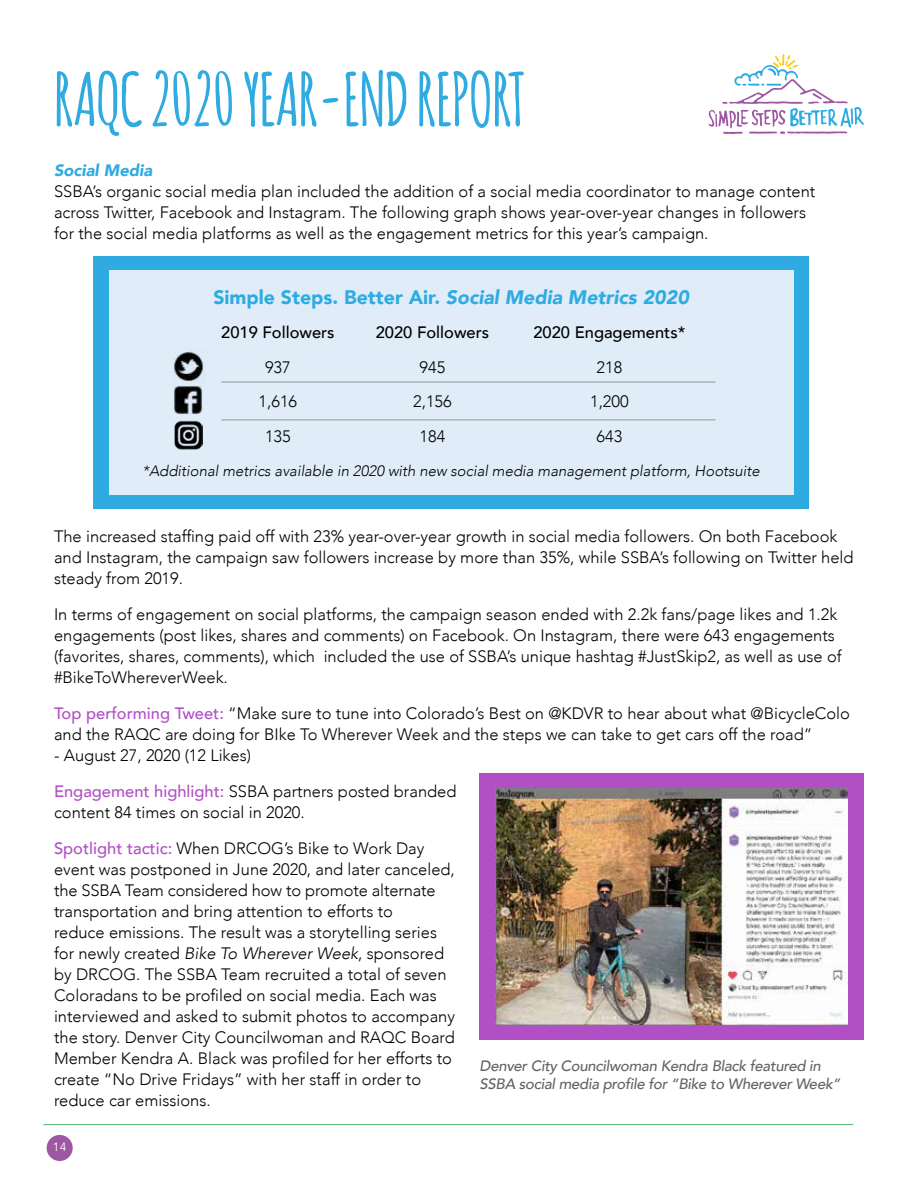
<style>
.page{position:relative;width:918px;height:1188px;background:#fff}
.page>*{position:absolute;margin:0;border:0;box-sizing:border-box;transform-origin:0 0}
.t1{font:700 72px "Amatic";color:#2fabe1}
.t2{font:900 19.5px "Avenir";color:#2fabe1}
.t3{font:300 16.5px/21px "Avenir";color:#000}
.t4{font:500 16.5px "Avenir";color:#000}
.t5{font:italic 900 16.5px "Avenir";color:#2fabe1}
.t6{font:italic 500 15px/18px "Avenir";letter-spacing:-.02em;color:#636466}
.t7{font:italic 300 15px "Avenir";color:#000}
.t8{font:12px "Avenir";color:#fff}
.s1{font-style:italic}
.s2{font-weight:500;color:#b14fc5}
</style>
<div class="page">
<div style="left:47px;top:1135px;width:26px;height:26px;background:#9d57a3;border-radius:50%"></div>
<hr style="left:43px;top:1124px;width:810px;height:1px;background:#4dba6d">
<svg style="left:709px;top:54px;width:155px;height:80px"></svg>
<div style="left:480px;top:773px;width:384px;height:267px;background:#b14fc5"></div>
<img style="left:496px;top:788px;width:352px;height:237px">
<div style="left:94px;top:256px;width:715px;height:253px;background:#2fabe1"></div>
<div style="left:109px;top:270px;width:684px;height:225px;background:#e0edf9"></div>
<img style="left:174px;top:421px;width:28px;height:28px">
<img style="left:174px;top:385px;width:29px;height:29px">
<img style="left:174px;top:350px;width:31px;height:31px">
<hr style="left:221px;top:382px;width:495px;height:1px;background:#939598">
<hr style="left:221px;top:419px;width:495px;height:1px;background:#939598">
<h1 class="t1" style="left:54px;top:48px;width:472px">RAQC 2020 YEAR-END REPORT</h1>
<p class="t5" style="left:54px;top:157px;width:100px">Social Media</p>
<p class="t3" style="left:54px;top:181px;width:763px">SSBA’s organic social media plan included the addition of a social media coordinator to manage content across Twitter, Facebook and Instagram. The following graph shows year-over-year changes in followers for the social media platforms as well as the engagement metrics for this year’s campaign.</p>
<p class="t2" style="left:213px;top:280px;width:477px">Simple Steps. Better Air. <span class="s1">Social Media Metrics 2020</span></p>
<p class="t4" style="left:221px;top:318px;width:115px">2019 Followers</p>
<p class="t4" style="left:376px;top:318px;width:115px">2020 Followers</p>
<p class="t4" style="left:533px;top:318px;width:153px">2020 Engagements*</p>
<p class="t3" style="left:265px;top:357px;width:27px">937</p>
<p class="t3" style="left:420px;top:357px;width:27px">945</p>
<p class="t3" style="left:597px;top:357px;width:27px">218</p>
<p class="t3" style="left:259px;top:391px;width:40px">1,616</p>
<p class="t3" style="left:413px;top:391px;width:40px">2,156</p>
<p class="t3" style="left:590px;top:391px;width:40px">1,200</p>
<p class="t3" style="left:265px;top:426px;width:27px">135</p>
<p class="t3" style="left:420px;top:426px;width:27px">184</p>
<p class="t3" style="left:597px;top:426px;width:27px">643</p>
<p class="t7" style="left:142px;top:462px;width:619px">*Additional metrics available in 2020 with new social media management platform, Hootsuite</p>
<p class="t3" style="left:54px;top:526px;width:801px">The increased staffing paid off with 23% year-over-year growth in social media followers. On both Facebook and Instagram, the campaign saw followers increase by more than 35%, while SSBA’s following on Twitter held steady from 2019.</p>
<p class="t3" style="left:54px;top:604px;width:789px">In terms of engagement on social platforms, the campaign season ended with 2.2k fans/page likes and 1.2k engagements (post likes, shares and comments) on Facebook. On Instagram, there were 643 engagements (favorites, shares, comments), which included the use of SSBA’s unique hashtag #JustSkip2, as well as use of #BikeToWhereverWeek.</p>
<p class="t3" style="left:54px;top:703px;width:798px"><span class="s2">Top performing Tweet:</span> “Make sure to tune into Colorado’s Best on @KDVR to hear about what @BicycleColo and the RAQC are doing for BIke To Wherever Week and the steps we can take to get cars off the road”</p>
<p class="t3" style="left:54px;top:738px;width:404px;line-height:36px">- August 27, 2020 (12 Likes)<br><span class="s2">Engagement highlight:</span> SSBA partners posted branded</p>
<p class="t3" style="left:54px;top:795px;width:372px;line-height:36px">content 84 times on social in 2020.<br><span class="s2">Spotlight tactic:</span> When DRCOG’s Bike to Work Day</p>
<p class="t3" style="left:54px;top:859px;width:403px">event was postponed in June 2020, and later canceled, the SSBA Team considered how to promote alternate transportation and bring attention to efforts to<br>reduce emissions. The result was a storytelling series for newly created <span class="s1">Bike To Wherever Week</span>, sponsored by DRCOG. The SSBA Team recruited a total of seven Coloradans to be profiled on social media. Each was interviewed and asked to submit photos to accompany the story. Denver City Councilwoman and RAQC Board Member Kendra A. Black was profiled for her efforts to create “No Drive Fridays” with her staff in order to reduce car emissions.</p>
<p class="t6" style="left:480px;top:1057px;width:362px">Denver City Councilwoman Kendra Black featured in<br>SSBA social media profile for “Bike to Wherever Week”</p>
<p class="t8" style="left:53px;top:1140px;width:15px">14</p>
</div>
